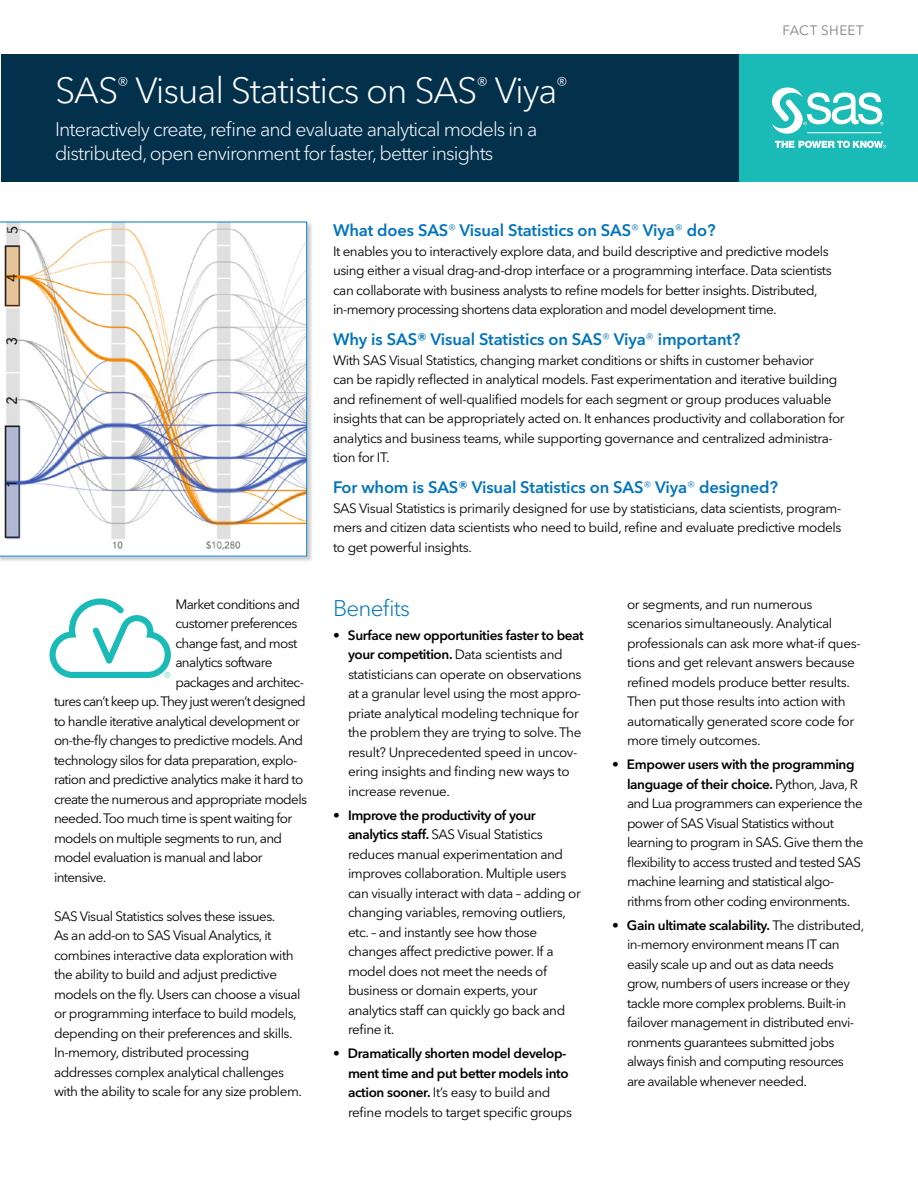
<style>
.page{position:relative;width:918px;height:1188px;background:#fff}
.page>*{position:absolute;margin:0;border:0;box-sizing:border-box;transform-origin:0 0}
.Headline_Title{font:300 36px "Avenir Next W1 G";letter-spacing:-.035em;color:#fff}
.Subhead-1_Cobalt{font:300 22.5px "Avenir Next W1 G";letter-spacing:-.035em;color:#0074bd}
.Headline_subhead___k{font:300 19.5px/24px "Avenir Next W1 G";letter-spacing:-.04em;color:#fff}
.Summary_Q_Head-Groun{font:600 16.5px "Avenir Next W1 G";letter-spacing:-.005em;color:#0074bd}
.Body_Bullet{font:13.5px/19.5px "Avenir Next W1 G";letter-spacing:-.035em;color:#000}
.Summary_Q_Body{font:13.5px/19.5px "Avenir Next W1 G";letter-spacing:-.03em;color:#000}
.Body{font:13.5px/19.5px "Avenir Next W1 G";letter-spacing:-.045em;color:#000}
.Body_Bullet-2{font:600 13.5px/19.5px "Avenir Next W1 G";letter-spacing:-.025em;color:#000}
.Collateral_Identifie{font:13.5px "Avenir Next W1 G";letter-spacing:.025em;color:#818181}
.s1{font-weight:300;font-size:13.5px}
.s2{font-weight:600}
.s3{font-weight:400}
</style>
<div class="page">
<div style="left:1px;top:54px;width:738px;height:128px;background:#03304b"></div>
<div style="left:0;top:222px;width:313px;height:340px;background:#000;opacity:.2"></div>
<svg style="left:0;top:222px;width:307px;height:334px"></svg>
<div style="left:739px;top:54px;width:179px;height:128px;background:#1abab6"></div>
<svg style="left:775px;top:141px;width:111px;height:7px"></svg>
<svg style="left:771px;top:87px;width:113px;height:47px"></svg>
<hr style="left:807px;top:132px;width:75px;height:1px;background:#fff">
<svg style="left:50px;top:598px;width:121px;height:80px"></svg>
<p class="Headline_Title" style="left:55px;top:69px;width:514px">SAS<sup>®</sup> Visual Statistics on SAS<sup>®</sup> Viya<sup>®</sup></p>
<p class="Headline_subhead___k" style="left:55px;top:117px;width:484px">Interactively create, refine and evaluate analytical models in a distributed, open environment for faster, better insights</p>
<p class="Collateral_Identifie" style="left:782px;top:23px;width:83px">FACT SHEET</p>
<p class="Body" style="left:175px;top:594px;width:126px">Market conditions and</p>
<p class="Body" style="left:175px;top:614px;width:124px">customer preferences</p>
<p class="Body" style="left:175px;top:633px;width:123px">change fast, and most</p>
<p class="Body" style="left:175px;top:653px;width:99px">analytics software</p>
<p class="Body" style="left:175px;top:672px;width:130px">packages and architec-</p>
<p class="Body" style="left:54px;top:692px;width:253px">tures can’t keep up. They just weren’t designed</p>
<p class="Body" style="left:54px;top:711px;width:247px">to handle iterative analytical development or</p>
<p class="Body" style="left:54px;top:731px;width:251px">on-the-fly changes to predictive models. And</p>
<p class="Body" style="left:54px;top:750px;width:245px">technology silos for data preparation, explo-</p>
<p class="Body" style="left:54px;top:770px;width:251px">ration and predictive analytics make it hard to</p>
<p class="Body" style="left:54px;top:789px;width:255px">create the numerous and appropriate models</p>
<p class="Body" style="left:54px;top:809px;width:240px">needed. Too much time is spent waiting for</p>
<p class="Body" style="left:54px;top:828px;width:230px">models on multiple segments to run, and</p>
<p class="Body" style="left:54px;top:848px;width:210px">model evaluation is manual and labor</p>
<p class="Body" style="left:54px;top:867px;width:54px">intensive.</p>
<p class="Body" style="left:54px;top:906px;width:250px">SAS Visual Statistics solves these issues.<br>As an add-on to SAS Visual Analytics, it combines interactive data exploration with the ability to build and adjust predictive models on the fly. Users can choose a visual or programming interface to build models, depending on their preferences and skills.<br>In-memory, distributed processing addresses complex analytical challenges with the ability to scale for any size problem.</p>
<p class="Summary_Q_Head-Groun" style="left:333px;top:220px;width:384px">What does SAS<span class="s1">®</span> Visual Statistics on SAS<span class="s1">®</span> Viya<span class="s1">®</span> do?</p>
<p class="Summary_Q_Body" style="left:333px;top:241px;width:500px">It enables you to interactively explore data, and build descriptive and predictive models using either a visual drag-and-drop interface or a programming interface. Data scientists can collaborate with business analysts to refine models for better insights. Distributed, in-memory processing shortens data exploration and model development time.</p>
<p class="Summary_Q_Head-Groun" style="left:333px;top:329px;width:409px">Why is SAS® Visual Statistics on SAS<span class="s1">®</span> Viya<span class="s1">®</span> important?</p>
<p class="Summary_Q_Body" style="left:333px;top:350px;width:513px">With SAS Visual Statistics, changing market conditions or shifts in customer behavior<br>can be rapidly reflected in analytical models. Fast experimentation and iterative building and refinement of well-qualified models for each segment or group produces valuable insights that can be appropriately acted on. It enhances productivity and collaboration for analytics and business teams, while supporting governance and centralized administra&shy;tion for IT.</p>
<p class="Summary_Q_Head-Groun" style="left:333px;top:478px;width:447px">For whom is SAS® Visual Statistics on SAS<span class="s1">®</span> Viya<span class="s1">®</span> designed?</p>
<p class="Summary_Q_Body" style="left:333px;top:498px;width:510px;text-align:justify">SAS Visual Statistics is primarily designed for use by statisticians, data scientists, program&shy;mers and citizen data scientists who need to build, refine and evaluate predictive models to get powerful insights.</p>
<p class="Subhead-1_Cobalt" style="left:333px;top:594px;width:79px">Benefits</p>
<p class="Body_Bullet" style="left:348px;top:625px;width:237px;text-indent:-15px"><span class="s2">• Surface new opportunities faster to beat your competition.</span> Data scientists and statisticians can operate on observations at a granular level using the most appro&shy;priate analytical modeling technique for the problem they are trying to solve. The result? Unprecedented speed in uncov&shy;ering insights and finding new ways to increase revenue.</p>
<p class="Body_Bullet" style="left:348px;top:805px;width:234px;text-indent:-15px"><span class="s2">• Improve the productivity of your analytics staff.</span> SAS Visual Statistics reduces manual experimentation and improves collaboration. Multiple users can visually interact with data – adding or changing variables, removing outliers, etc. – and instantly see how those changes affect predictive power. If a model does not meet the needs of business or domain experts, your analytics staff can quickly go back and refine it.</p>
<p class="Body_Bullet-2" style="left:348px;top:1043px;width:226px;text-indent:-15px">• Dramatically shorten model develop&shy;ment time and put better models into action sooner. <span class="s3">It’s easy to build and refine models to target specific groups</span></p>
<p class="Body_Bullet" style="left:627px;top:594px;width:235px">or segments, and run numerous scenarios simultaneously. Analytical professionals can ask more what-if ques&shy;tions and get relevant answers because refined models produce better results.<br>Then put those results into action with automatically generated score code for more timely outcomes.</p>
<p class="Body_Bullet" style="left:627px;top:755px;width:238px;text-indent:-15px"><span class="s2">• Empower users with the programming language of their choice.</span> Python, Java, R and Lua programmers can experience the power of SAS Visual Statistics without learning to program in SAS. Give them the flexibility to access trusted and tested SAS machine learning and statistical algo&shy;rithms from other coding environments.</p>
<p class="Body_Bullet" style="left:627px;top:915px;width:239px;text-indent:-15px"><span class="s2">• Gain ultimate scalability.</span> The distributed, in-memory environment means IT can easily scale up and out as data needs grow, numbers of users increase or they tackle more complex problems. Built-in failover management in distributed envi&shy;ronments guarantees submitted jobs always finish and computing resources are available whenever needed.</p>
</div>
